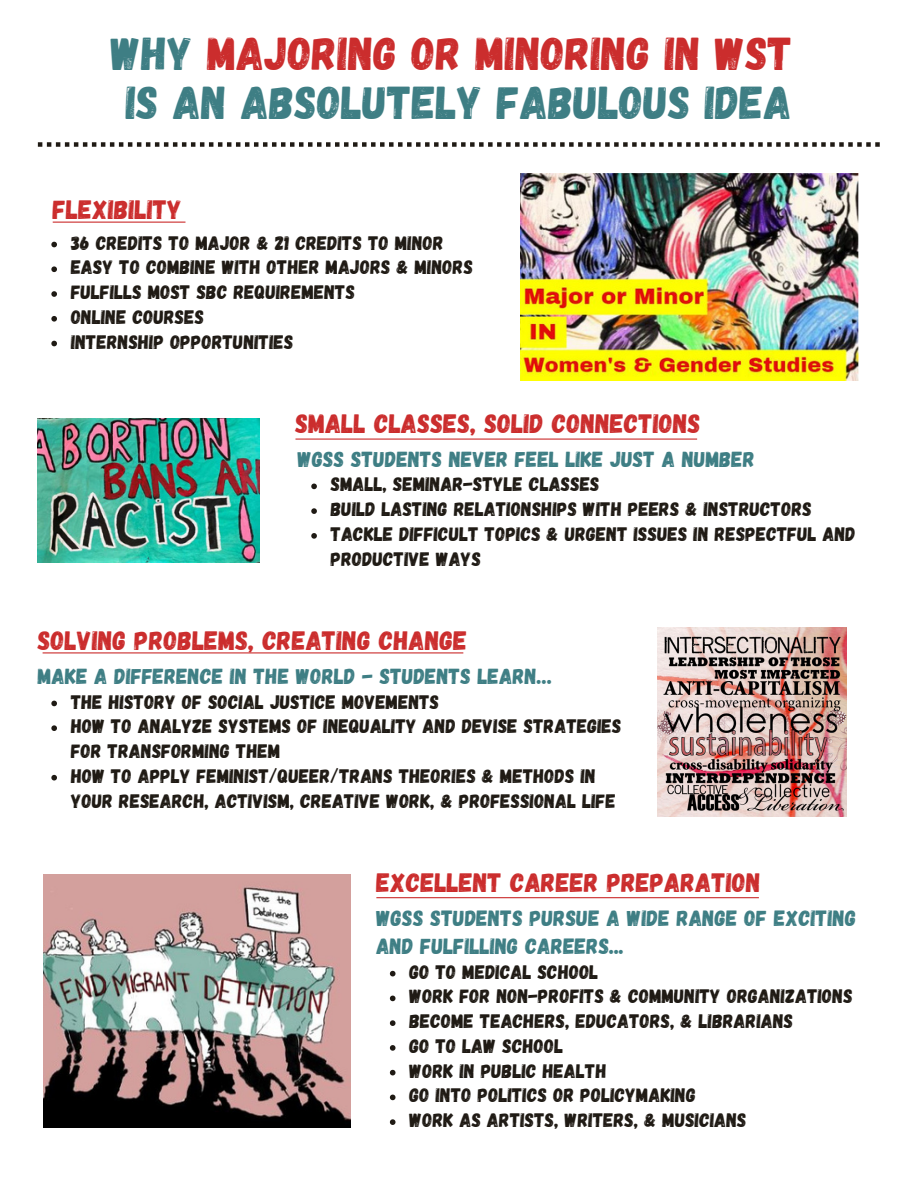
<style>
.page{position:relative;width:918px;height:1188px;background:#fff}
.page>*{position:absolute;margin:0;border:0;box-sizing:border-box;transform-origin:0 0}
.t1{font:46.05px/49.5px "Gagalin";letter-spacing:.01em;color:#3e7e84;text-align:center}
.t2{font:26.55px "Gagalin";letter-spacing:.01em;color:#cb2d2d}
.t3{font:22.05px/28.2px "Gagalin";letter-spacing:.01em;color:#3e7e84}
.t4{font:21.75px "Gagalin";letter-spacing:.01em;color:#3e7e84}
.t5{font:19.5px/24.8px "Gagalin";letter-spacing:.01em;color:#1f1a14}
.s1{color:#cb2d2d}
</style>
<div class="page">
<hr style="left:53px;top:222px;width:132px;height:1px;background:#cb2d2d">
<hr style="left:296px;top:439px;width:401px;height:1px;background:#cb2d2d">
<hr style="left:43px;top:652px;width:420px;height:1px;background:#cb2d2d">
<hr style="left:376px;top:897px;width:383px;height:1px;background:#cb2d2d">
<img style="left:44px;top:875px;width:307px;height:253px">
<svg style="left:38px;top:142px;width:842px;height:5px"></svg>
<img style="left:521px;top:173px;width:337px;height:207px">
<img style="left:657px;top:628px;width:189px;height:189px">
<img style="left:38px;top:418px;width:222px;height:144px">
<svg style="left:51px;top:242px;width:6px;height:5px"></svg>
<svg style="left:51px;top:266px;width:6px;height:6px"></svg>
<svg style="left:51px;top:291px;width:6px;height:6px"></svg>
<svg style="left:51px;top:316px;width:6px;height:6px"></svg>
<svg style="left:51px;top:341px;width:6px;height:5px"></svg>
<svg style="left:311px;top:484px;width:6px;height:5px"></svg>
<svg style="left:311px;top:508px;width:6px;height:6px"></svg>
<svg style="left:311px;top:533px;width:6px;height:6px"></svg>
<svg style="left:51px;top:701px;width:6px;height:5px"></svg>
<svg style="left:51px;top:725px;width:6px;height:6px"></svg>
<svg style="left:51px;top:775px;width:6px;height:6px"></svg>
<svg style="left:390px;top:971px;width:6px;height:5px"></svg>
<svg style="left:390px;top:996px;width:6px;height:5px"></svg>
<svg style="left:390px;top:1020px;width:6px;height:6px"></svg>
<svg style="left:390px;top:1045px;width:6px;height:6px"></svg>
<svg style="left:390px;top:1070px;width:6px;height:5px"></svg>
<svg style="left:390px;top:1095px;width:6px;height:5px"></svg>
<svg style="left:390px;top:1119px;width:6px;height:6px"></svg>
<h1 class="t1" style="left:111px;top:26px;width:683px">WHY <span class="s1">MAJORING OR MINORING IN WST<br></span>IS AN ABSOLUTELY FABULOUS IDEA</h1>
<h2 class="t2" style="left:53px;top:193px;width:131px">FLEXIBILITY</h2>
<p class="t5" style="left:71px;top:229px;width:404px">36 CREDITS TO MAJOR &amp; 21 CREDITS TO MINOR<br>EASY TO COMBINE WITH OTHER MAJORS &amp; MINORS<br>FULFILLS MOST SBC REQUIREMENTS<br>ONLINE COURSES<br>INTERNSHIP OPPORTUNITIES</p>
<h2 class="t2" style="left:296px;top:406px;width:407px">SMALL CLASSES, SOLID CONNECTIONS</h2>
<p class="t4" style="left:298px;top:445px;width:459px">WGSS STUDENTS NEVER FEEL LIKE JUST A NUMBER</p>
<p class="t5" style="left:331px;top:471px;width:526px">SMALL, SEMINAR-STYLE CLASSES<br>BUILD LASTING RELATIONSHIPS WITH PEERS &amp; INSTRUCTORS TACKLE DIFFICULT TOPICS &amp; URGENT ISSUES IN RESPECTFUL AND PRODUCTIVE WAYS</p>
<h2 class="t2" style="left:38px;top:623px;width:431px">SOLVING PROBLEMS, CREATING CHANGE</h2>
<p class="t4" style="left:38px;top:662px;width:515px">MAKE A DIFFERENCE IN THE WORLD - STUDENTS LEARN…</p>
<p class="t5" style="left:71px;top:688px;width:552px">THE HISTORY OF SOCIAL JUSTICE MOVEMENTS<br>HOW TO ANALYZE SYSTEMS OF INEQUALITY AND DEVISE STRATEGIES FOR TRANSFORMING THEM<br>HOW TO APPLY FEMINIST/QUEER/TRANS THEORIES &amp; METHODS IN YOUR RESEARCH, ACTIVISM, CREATIVE WORK, &amp; PROFESSIONAL LIFE</p>
<h2 class="t2" style="left:376px;top:865px;width:386px">EXCELLENT CAREER PREPARATION</h2>
<p class="t3" style="left:376px;top:903px;width:481px">WGSS STUDENTS PURSUE A WIDE RANGE OF EXCITING<br>AND FULFILLING CAREERS...</p>
<p class="t5" style="left:410px;top:958px;width:445px">GO TO MEDICAL SCHOOL<br>WORK FOR NON-PROFITS &amp; COMMUNITY ORGANIZATIONS<br>BECOME TEACHERS, EDUCATORS, &amp; LIBRARIANS<br>GO TO LAW SCHOOL<br>WORK IN PUBLIC HEALTH<br>GO INTO POLITICS OR POLICYMAKING<br>WORK AS ARTISTS, WRITERS, &amp; MUSICIANS</p>
</div>
